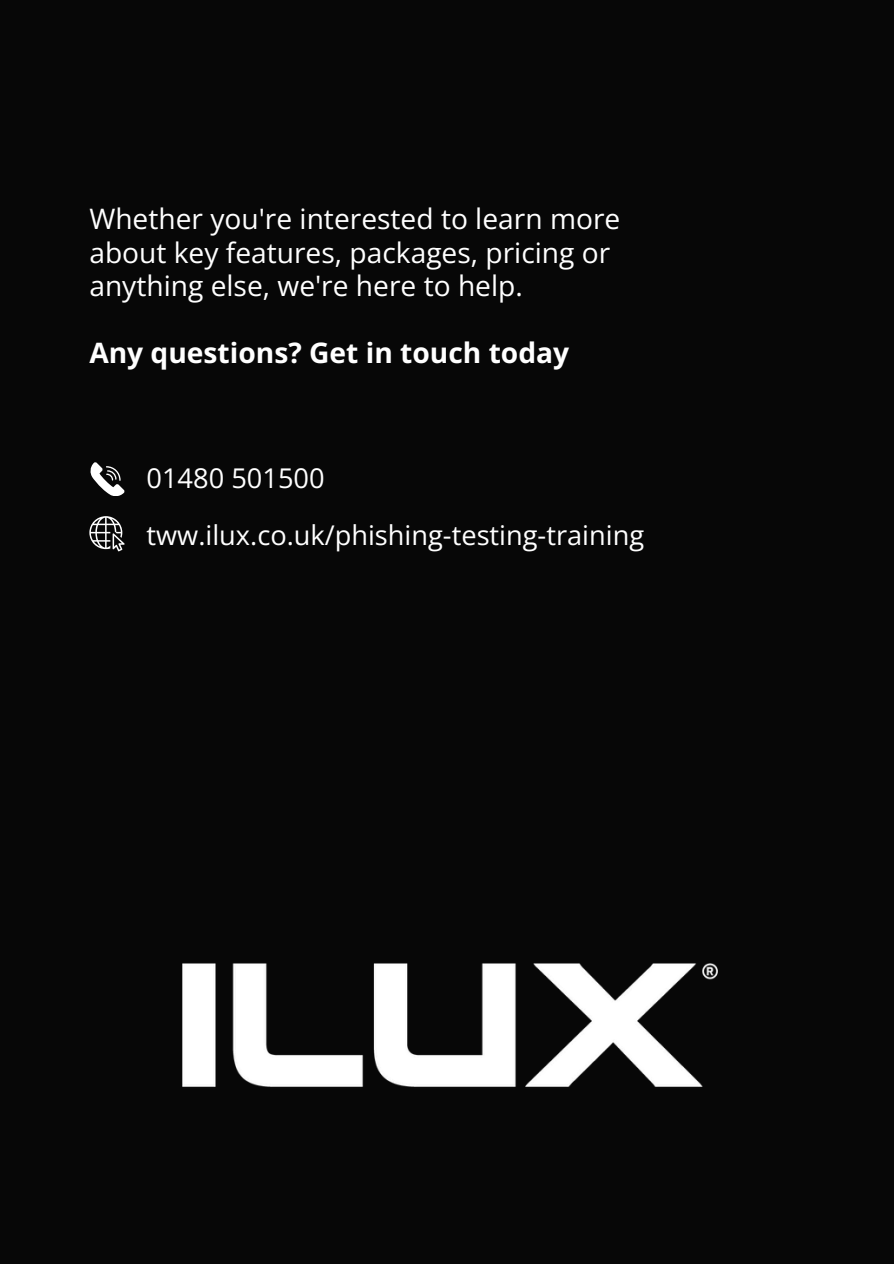
<style>
.page{position:relative;width:894px;height:1264px;background:#fff}
.page>*{position:absolute;margin:0;border:0;box-sizing:border-box;transform-origin:0 0}
.t1{font:28.2px/33.3px "Open Sans";color:#fff}
.t2{font:700 28.2px "Open Sans";color:#fff}
.t3{font:27.15px "Open Sans";color:#fff}
</style>
<div class="page">
<div style="left:0;top:0;width:893px;height:1263px;background:#070707"></div>
<svg style="left:90px;top:462px;width:34px;height:34px"></svg>
<svg style="left:89px;top:516px;width:35px;height:35px"></svg>
<img style="left:182px;top:963px;width:536px;height:124px">
<p class="t1" style="left:89px;top:202px;width:532px">Whether you're interested to learn more about key features, packages, pricing or anything else, we're here to help.</p>
<p class="t2" style="left:89px;top:332px;width:481px">Any questions? Get in touch today</p>
<p class="t3" style="left:146px;top:458px;width:179px">01480 501500</p>
<p class="t3" style="left:146px;top:516px;width:499px">tww.ilux.co.uk/phishing-testing-training</p>
</div>
